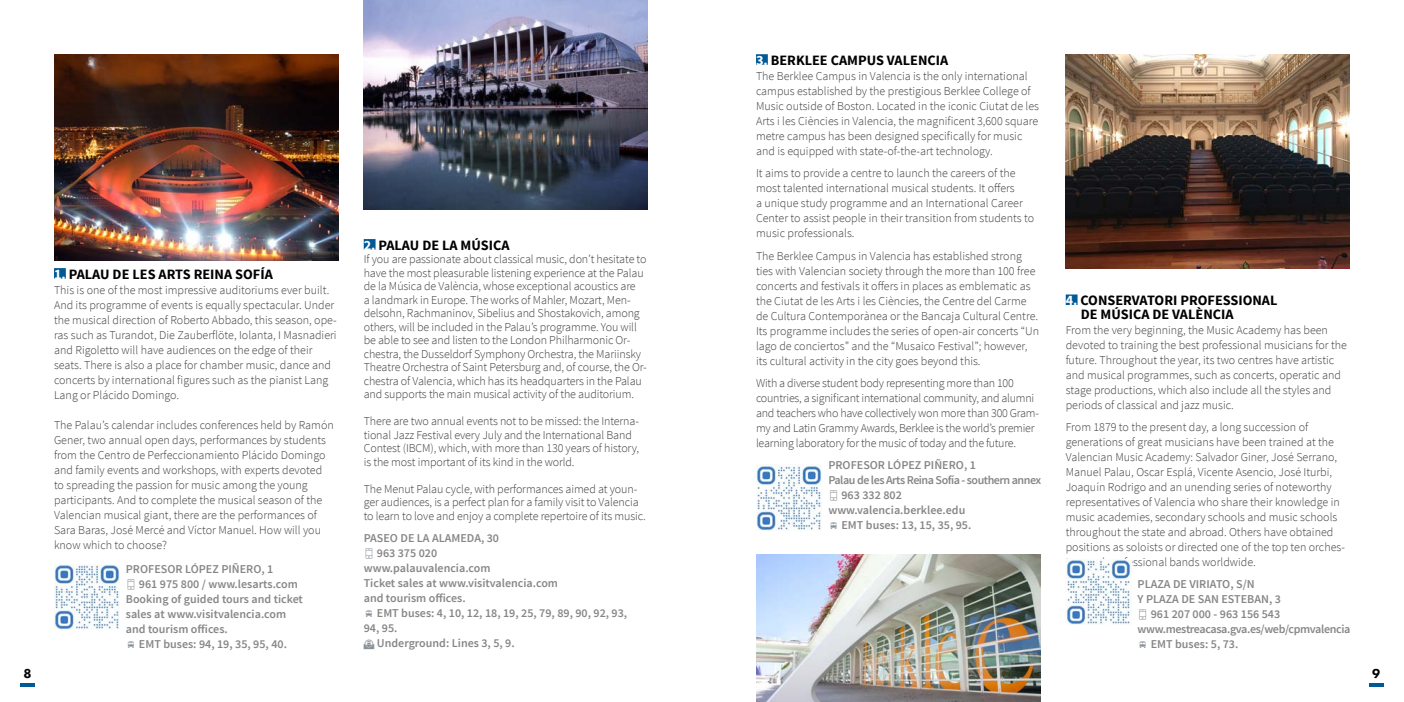
<style>
.page{position:relative;width:1404px;height:702px;background:#fff}
.page>*{position:absolute;margin:0;border:0;box-sizing:border-box;transform-origin:0 0}
.t1{font:700 14.25px/13.5px "Source Sans Pro";color:#000}
.t2{font:800 13.5px "Futura PT";color:#000}
.t3{font:300 12px/15px "Source Sans Pro";color:#3c3c3b}
.t4{font:600 12px/15px "Source Sans Pro";color:#878787}
.t5{font:300 12px/15px "Source Sans Pro";letter-spacing:-.02em;color:#3c3c3b}
.t6{font:600 12px/15px "Source Sans Pro";letter-spacing:-.04em;color:#878787}
.t7{font:600 12px "Source Sans Pro";letter-spacing:-.03em;color:#878787}
.s1{color:#fff}
.s2{font-family:"icoguia";font-weight:400;font-size:10.5px;color:#899198}
</style>
<div class="page">
<hr style="left:1368px;top:683px;width:15px;height:4px;background:#005a96">
<svg style="left:20px;top:683px;width:15px;height:3px"></svg>
<div style="left:364px;top:239px;width:11px;height:10px;background:#005a96"></div>
<div style="left:756px;top:54px;width:11px;height:11px;background:#005a96"></div>
<div style="left:1065px;top:294px;width:12px;height:11px;background:#005a96"></div>
<img style="left:364px;top:0;width:284px;height:209px">
<img style="left:756px;top:554px;width:284px;height:148px">
<img style="left:1065px;top:54px;width:284px;height:215px">
<img style="left:54px;top:54px;width:284px;height:206px">
<div style="left:54px;top:268px;width:12px;height:10px;background:#005a96"></div>
<img style="left:54px;top:564px;width:66px;height:65px">
<img style="left:756px;top:465px;width:65px;height:65px">
<img style="left:1065px;top:559px;width:66px;height:65px">
<p class="t1" style="left:54px;top:267px;width:220px"><span class="s1">1.</span> PALAU DE LES ARTS REINA SOFÍA</p>
<p class="t3" style="left:54px;top:282px;width:284px">This is one of the most impressive auditoriums ever built.<br>And its programme of events is equally spectacular. Under the musical direction of Roberto Abbado, this season, ope&shy;ras such as Turandot, Die Zauberflöte, Iolanta, I Masnadieri and Rigoletto will have audiences on the edge of their seats. There is also a place for chamber music, dance and concerts by international figures such as the pianist Lang Lang or Plácido Domingo.</p>
<p class="t3" style="left:54px;top:417px;width:281px">The Palau’s calendar includes conferences held by Ramón Gener, two annual open days, performances by students from the Centro de Perfeccionamiento Plácido Domingo and family events and workshops, with experts devoted to spreading the passion for music among the young participants. And to complete the musical season of the Valencian musical giant, there are the performances of Sara Baras, José Mercé and Víctor Manuel. How will you know which to choose?</p>
<p class="t4" style="left:126px;top:561px;width:149px">PROFESOR LÓPEZ PIÑERO, 1</p>
<p class="t4" style="left:126px;top:576px;width:179px"><span class="s2">-</span> 961 975 800 / www.lesarts.com<br>Booking of guided tours and ticket sales at www.visitvalencia.com and tourism offices.</p>
<p class="t4" style="left:136px;top:636px;width:152px"><span class="s2">Y</span> EMT buses: 94, 19, 35, 95, 40.</p>
<p class="t1" style="left:364px;top:238px;width:147px"><span class="s1">2.</span> PALAU DE LA MÚSICA</p>
<p class="t3" style="left:364px;top:252px;width:284px;line-height:13.5px">If you are passionate about classical music, don’t hesitate to have the most pleasurable listening experience at the Palau de la Música de València, whose exceptional acoustics are<br>a landmark in Europe. The works of Mahler, Mozart, Men&shy;delsohn, Rachmaninov, Sibelius and Shostakovich, among others, will be included in the Palau’s programme. You will be able to see and listen to the London Philharmonic Or&shy;chestra, the Dusseldorf Symphony Orchestra, the Mariinsky Theatre Orchestra of Saint Petersburg and, of course, the Or&shy;chestra of Valencia, which has its headquarters in the Palau and supports the main musical activity of the auditorium.</p>
<p class="t3" style="left:364px;top:414px;width:277px;line-height:13.5px">There are two annual events not to be missed: the Interna&shy;tional Jazz Festival every July and the International Band Contest (IBCM), which, with more than 130 years of history, is the most important of its kind in the world.</p>
<p class="t3" style="left:364px;top:482px;width:283px;line-height:13.5px">The Menut Palau cycle, with performances aimed at youn&shy;ger audiences, is a perfect plan for a family visit to Valencia to learn to love and enjoy a complete repertoire of its music.</p>
<p class="t4" style="left:364px;top:531px;width:137px">PASEO DE LA ALAMEDA, 30</p>
<p class="t4" style="left:364px;top:546px;width:196px"><span class="s2">-</span> 963 375 020 www.palauvalencia.com<br>Ticket sales at www.visitvalencia.com and tourism offices.</p>
<p class="t4" style="left:374px;top:606px;width:254px"><span class="s2">Y</span> EMT buses: 4, 10, 12, 18, 19, 25, 79, 89, 90, 92, 93,</p>
<p class="t4" style="left:364px;top:621px;width:35px">94, 95.</p>
<p class="t4" style="left:374px;top:636px;width:142px"><span class="s2">X</span> Underground: Lines 3, 5, 9.</p>
<p class="t1" style="left:756px;top:54px;width:194px"><span class="s1">3.</span> BERKLEE CAMPUS VALENCIA</p>
<p class="t3" style="left:756px;top:68px;width:284px">The Berklee Campus in Valencia is the only international campus established by the prestigious Berklee College of Music outside of Boston. Located in the iconic Ciutat de les Arts i les Ciències in Valencia, the magnificent 3,600 square metre campus has been designed specifically for music and is equipped with state-of-the-art technology.</p>
<p class="t3" style="left:756px;top:166px;width:279px">It aims to provide a centre to launch the careers of the most talented international musical students. It offers<br>a unique study programme and an International Career Center to assist people in their transition from students to music professionals.</p>
<p class="t3" style="left:756px;top:248px;width:285px">The Berklee Campus in Valencia has established strong ties with Valencian society through the more than 100 free concerts and festivals it offers in places as emblematic as the Ciutat de les Arts i les Ciències, the Centre del Carme de Cultura Contemporànea or the Bancaja Cultural Centre.<br>Its programme includes the series of open-air concerts “Un lago de conciertos” and the “Musaico Festival”; however, its cultural activity in the city goes beyond this.</p>
<p class="t5" style="left:756px;top:376px;width:284px">With a diverse student body representing more than 100 countries, a significant international community, and alumni and teachers who have collectively won more than 300 Gram&shy;my and Latin Grammy Awards, Berklee is the world’s premier learning laboratory for the music of today and the future.</p>
<p class="t6" style="left:828px;top:458px;width:214px">PROFESOR LÓPEZ PIÑERO, 1<br>Palau de les Arts Reina Sofía - southern annex</p>
<p class="t4" style="left:828px;top:488px;width:75px"><span class="s2">-</span> 963 332 802</p>
<p class="t4" style="left:828px;top:503px;width:138px">www.valencia.berklee.edu</p>
<p class="t4" style="left:838px;top:518px;width:134px"><span class="s2">Y</span> EMT buses: 13, 15, 35, 95.</p>
<p class="t1" style="left:1080px;top:294px;width:198px;text-indent:-15px"><span class="s1">4.</span> CONSERVATORI PROFESSIONAL<br>DE MÚSICA DE VALÈNCIA</p>
<p class="t3" style="left:1065px;top:322px;width:283px">From the very beginning, the Music Academy has been devoted to training the best professional musicians for the future. Throughout the year, its two centres have artistic and musical programmes, such as concerts, operatic and stage productions, which also include all the styles and periods of classical and jazz music.</p>
<p class="t3" style="left:1065px;top:419px;width:281px">From 1879 to the present day, a long succession of generations of great musicians have been trained at the Valencian Music Academy: Salvador Giner, José Serrano, Manuel Palau, Oscar Esplá, Vicente Asencio, José Iturbi, Joaquín Rodrigo and an unending series of noteworthy representatives of Valencia who share their knowledge in music academies, secondary schools and music schools throughout the state and abroad. Others have obtained positions as soloists or directed one of the top ten orches&shy;tras and professional bands worldwide.</p>
<p class="t4" style="left:1137px;top:576px;width:145px">PLAZA DE VIRIATO, S/N<br>Y PLAZA DE SAN ESTEBAN, 3</p>
<p class="t4" style="left:1137px;top:606px;width:144px"><span class="s2">-</span> 961 207 000 - 963 156 543</p>
<p class="t7" style="left:1137px;top:621px;width:214px">www.mestreacasa.gva.es/web/cpmvalencia</p>
<p class="t4" style="left:1147px;top:636px;width:92px"><span class="s2">Y</span> EMT buses: 5, 73.</p>
<p class="t2" style="left:24px;top:664px;width:10px">8</p>
<p class="t2" style="left:1371px;top:665px;width:10px">9</p>
</div>
